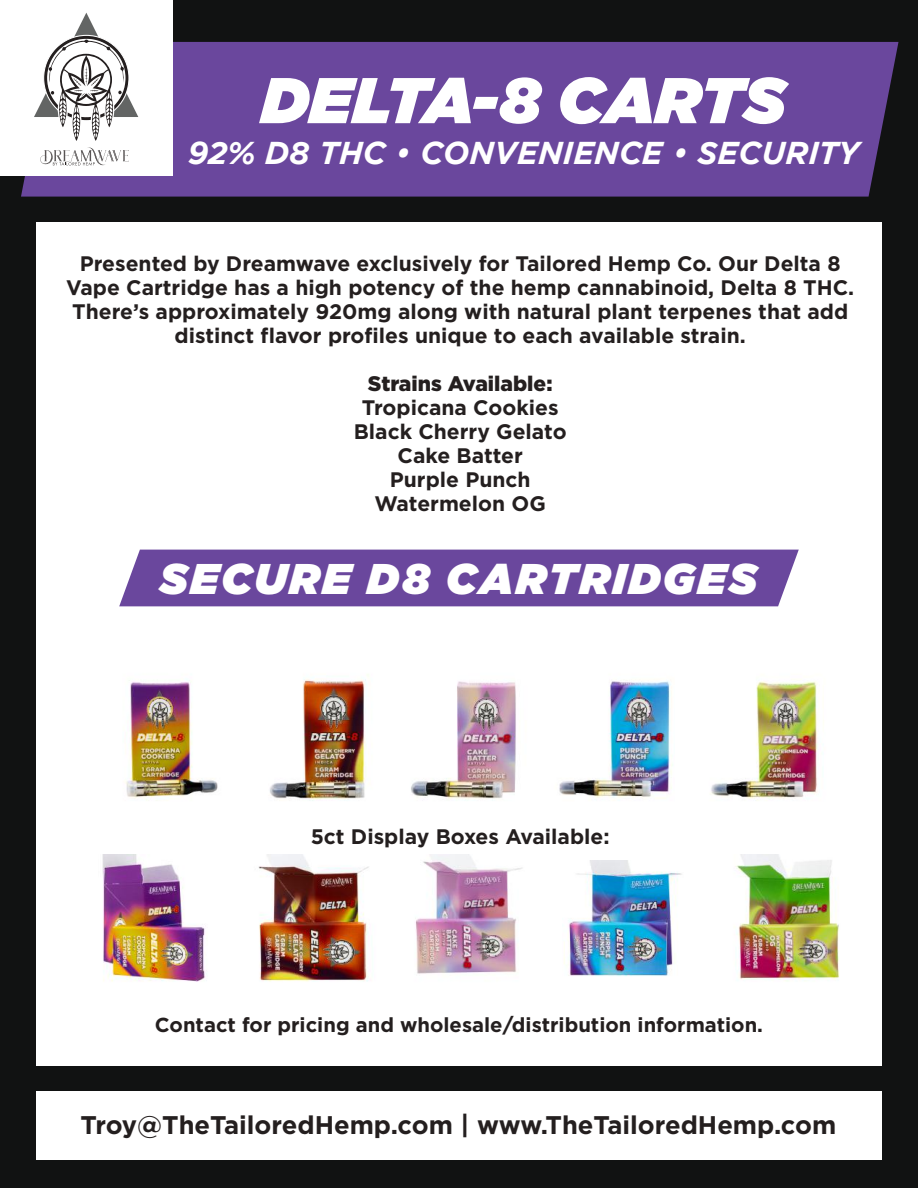
<style>
.page{position:relative;width:918px;height:1188px;background:#111212}
.page>*{position:absolute;margin:0;border:0;box-sizing:border-box;transform-origin:0 0}
.t1{font:italic 900 64.5px "Gotham";color:#fff}
.t2{font:italic 900 42.9px "Gotham";letter-spacing:.06em;color:#fff}
.t3{font:italic 700 31.5px "Gotham";color:#fff}
.t4{font:700 25.5px "Gotham";color:#241f1f}
.t5{font:700 21px/24px "Gotham";color:#241f1f;text-align:center}
.t6{font:900 21px "Gotham";color:#241f1f}
.t7{font:700 20.25px "Gotham";color:#241f1f}
</style>
<div class="page">
<div style="left:21px;top:42px;width:878px;height:155px;background:#6a479d"></div>
<div style="left:0;top:0;width:172px;height:176px;background:#fff"></div>
<svg style="left:34px;top:13px;width:104px;height:152px"></svg>
<div style="left:36px;top:222px;width:846px;height:843px;background:#fff"></div>
<div style="left:36px;top:1091px;width:846px;height:69px;background:#fff"></div>
<div style="left:119px;top:550px;width:680px;height:56px;background:#6a479d"></div>
<img style="left:125px;top:680px;width:93px;height:118px">
<img style="left:269px;top:674px;width:100px;height:127px">
<img style="left:411px;top:681px;width:105px;height:120px">
<img style="left:559px;top:681px;width:113px;height:118px">
<img style="left:711px;top:681px;width:107px;height:120px">
<img style="left:735px;top:855px;width:105px;height:126px">
<img style="left:102px;top:855px;width:105px;height:127px">
<img style="left:258px;top:855px;width:111px;height:127px">
<img style="left:415px;top:855px;width:107px;height:119px">
<img style="left:564px;top:861px;width:118px;height:115px">
<h1 class="t1" style="left:261px;top:63px;width:526px">DELTA-8 CARTS</h1>
<h3 class="t3" style="left:188px;top:134px;width:672px">92% D8 THC • CONVENIENCE • SECURITY</h3>
<p class="t5" style="left:66px;top:251px;width:790px">Presented by Dreamwave exclusively for Tailored Hemp Co. Our Delta 8<br>Vape Cartridge has a high potency of the hemp cannabinoid, Delta 8 THC.<br>There’s approximately 920mg along with natural plant terpenes that add distinct flavor profiles unique to each available strain.</p>
<p class="t6" style="left:368px;top:371px;width:186px">Strains Available:</p>
<p class="t5" style="left:354px;top:395px;width:214px">Tropicana Cookies<br>Black Cherry Gelato<br>Cake Batter<br>Purple Punch<br>Watermelon OG</p>
<h2 class="t2" style="left:160px;top:554px;width:599px">SECURE D8 CARTRIDGES</h2>
<p class="t5" style="left:311px;top:824px;width:300px">5ct Display Boxes Available:</p>
<p class="t7" style="left:155px;top:1013px;width:610px">Contact for pricing and wholesale/distribution information.</p>
<p class="t4" style="left:81px;top:1110px;width:757px">Troy@TheTailoredHemp.com | www.TheTailoredHemp.com</p>
</div>
